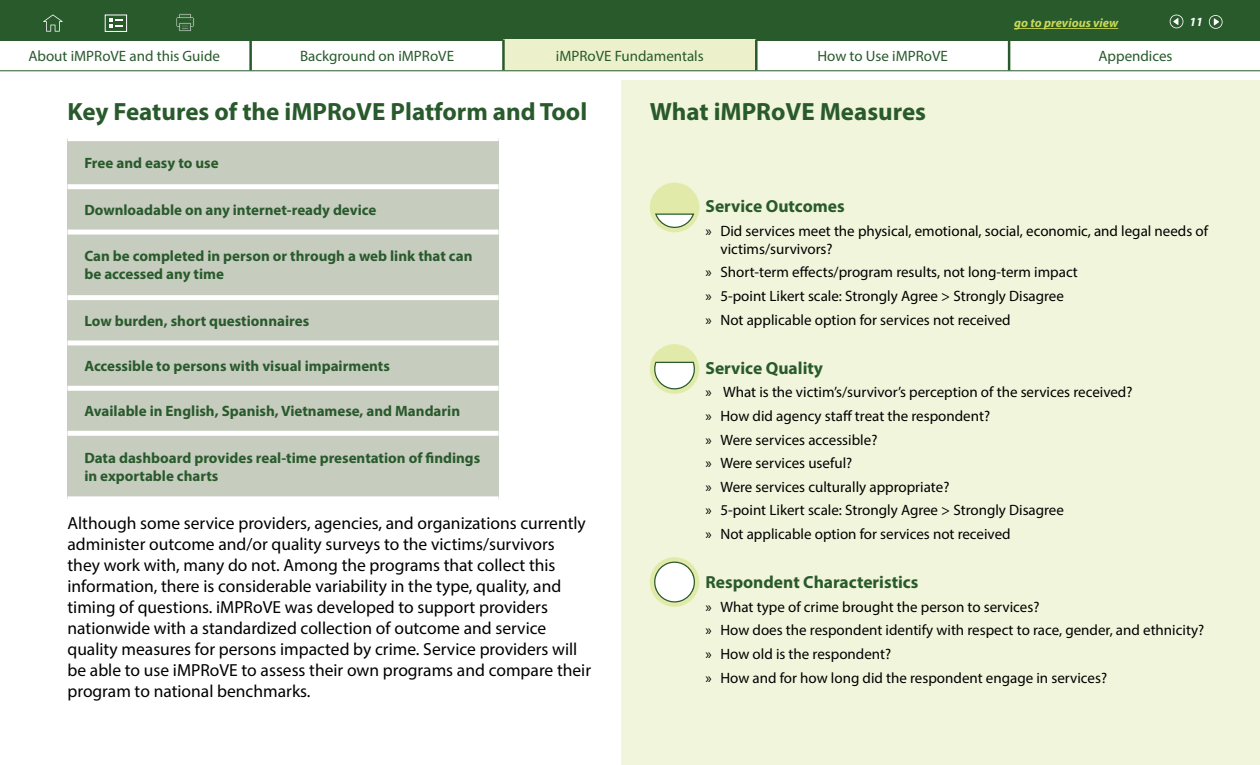
<style>
.page{position:relative;width:1260px;height:765px;background:#fff}
.page>*{position:absolute;margin:0;border:0;box-sizing:border-box;transform-origin:0 0}
.t1{font:700 25px "Myriad Pro";color:#295a2c}
.t2{font:17.5px/21px "Myriad Pro";color:#000}
.t3{font:700 17.5px "Myriad Pro";color:#295a2c}
.t4{font:15px/18px "Myriad Pro";color:#000}
.t5{font:700 15px/18px "Myriad Pro";color:#295a2c}
.t6{font:15px "Myriad Pro";color:#295a2c}
.t7{font:italic 700 12.5px "Myriad Pro";color:#c9d955}
.t8{font:italic 700 12.5px "Myriad Pro";color:#fff}
</style>
<div class="page">
<div style="left:621px;top:80px;width:639px;height:685px;background:#f1f5db"></div>
<div style="left:0;top:0;width:1260px;height:41px;background:#295a2c"></div>
<div style="left:105px;top:15px;width:22px;height:17px;border:1px solid #fff"></div>
<svg style="left:109px;top:18px;width:14px;height:10px"></svg>
<svg style="left:176px;top:13px;width:19px;height:18px"></svg>
<svg style="left:1170px;top:15px;width:13px;height:13px"></svg>
<svg style="left:1209px;top:15px;width:14px;height:14px"></svg>
<hr style="left:1014px;top:28px;width:104px;height:1px;background:#c9d955">
<div style="left:503px;top:40px;width:253px;height:31px;background:#ecf1cb"></div>
<hr style="left:0;top:70px;width:251px;height:1px;background:#295a2c">
<hr style="left:249px;top:40px;width:3px;height:30px;background:#295a2c">
<hr style="left:251px;top:70px;width:252px;height:1px;background:#295a2c">
<hr style="left:502px;top:40px;width:3px;height:30px;background:#295a2c">
<hr style="left:755px;top:40px;width:3px;height:30px;background:#295a2c">
<hr style="left:503px;top:70px;width:253px;height:1px;background:#295a2c">
<hr style="left:756px;top:70px;width:253px;height:1px;background:#295a2c">
<hr style="left:1008px;top:40px;width:2px;height:30px;background:#295a2c">
<hr style="left:1009px;top:70px;width:251px;height:1px;background:#295a2c">
<svg style="left:43px;top:14px;width:20px;height:18px"></svg>
<div style="left:68px;top:139px;width:431px;height:48px;background:#c6ccbe"></div>
<div style="left:68px;top:187px;width:431px;height:45px;background:#c6ccbe"></div>
<div style="left:68px;top:232px;width:431px;height:66px;background:#c6ccbe"></div>
<div style="left:68px;top:298px;width:431px;height:45px;background:#c6ccbe"></div>
<div style="left:68px;top:343px;width:431px;height:45px;background:#c6ccbe"></div>
<div style="left:68px;top:388px;width:431px;height:45px;background:#c6ccbe"></div>
<div style="left:68px;top:433px;width:431px;height:66px;background:#c6ccbe"></div>
<div style="left:68px;top:136px;width:431px;height:5px;background:#fff"></div>
<div style="left:68px;top:184px;width:431px;height:5px;background:#fff"></div>
<div style="left:68px;top:230px;width:431px;height:5px;background:#fff"></div>
<div style="left:68px;top:295px;width:431px;height:5px;background:#fff"></div>
<div style="left:68px;top:340px;width:431px;height:5px;background:#fff"></div>
<div style="left:68px;top:386px;width:431px;height:5px;background:#fff"></div>
<div style="left:68px;top:431px;width:431px;height:5px;background:#fff"></div>
<div style="left:68px;top:496px;width:431px;height:5px;background:#fff"></div>
<div style="left:650px;top:183px;width:49px;height:49px;background:#e2eaaa;border-radius:50%"></div>
<svg style="left:655px;top:213px;width:40px;height:17px"></svg>
<div style="left:650px;top:344px;width:49px;height:50px;background:#e2eaaa;border-radius:50%"></div>
<svg style="left:654px;top:361px;width:43px;height:32px"></svg>
<div style="left:650px;top:557px;width:49px;height:50px;background:#e2eaaa;border-radius:50%"></div>
<svg style="left:654px;top:560px;width:42px;height:44px"></svg>
<p class="t7" style="left:1014px;top:15px;width:105px">go to previous view</p>
<p class="t8" style="left:1189px;top:14px;width:15px">11</p>
<p class="t6" style="left:28px;top:46px;width:193px">About iMPRoVE and this Guide</p>
<p class="t6" style="left:300px;top:46px;width:156px">Background on iMPRoVE</p>
<p class="t6" style="left:556px;top:46px;width:149px">iMPRoVE Fundamentals</p>
<p class="t6" style="left:818px;top:46px;width:132px">How to Use iMPRoVE</p>
<p class="t6" style="left:1098px;top:46px;width:76px">Appendices</p>
<h3 class="t1" style="left:68px;top:95px;width:521px">Key Features of the iMPRoVE Platform and Tool</h3>
<p class="t5" style="left:84px;top:154px;width:136px">Free and easy to use</p>
<p class="t5" style="left:84px;top:200px;width:294px">Downloadable on any internet-ready device</p>
<p class="t5" style="left:84px;top:247px;width:390px">Can be completed in person or through a web link that can be accessed any time</p>
<p class="t5" style="left:84px;top:311px;width:226px">Low burden, short questionnaires</p>
<p class="t5" style="left:84px;top:357px;width:307px">Accessible to persons with visual impairments</p>
<p class="t5" style="left:84px;top:402px;width:377px">Available in English, Spanish, Vietnamese, and Mandarin</p>
<p class="t5" style="left:84px;top:448px;width:397px">Data dashboard provides real-time presentation of findings in exportable charts</p>
<p class="t2" style="left:68px;top:512px;width:525px">Although some service providers, agencies, and organizations currently administer outcome and/or quality surveys to the victims/survivors they work with, many do not. Among the programs that collect this information, there is considerable variability in the type, quality, and timing of questions. iMPRoVE was developed to support providers nationwide with a standardized collection of outcome and service quality measures for persons impacted by crime. Service providers will be able to use iMPRoVE to assess their own programs and compare their program to national benchmarks.</p>
<h3 class="t1" style="left:650px;top:95px;width:278px">What iMPRoVE Measures</h3>
<p class="t3" style="left:705px;top:195px;width:141px">Service Outcomes</p>
<p class="t4" style="left:720px;top:221px;width:489px;text-indent:-15px">» Did services meet the physical, emotional, social, economic, and legal needs of victims/survivors?</p>
<p class="t4" style="left:705px;top:263px;width:374px">» Short-term effects/program results, not long-term impact</p>
<p class="t4" style="left:705px;top:287px;width:360px">» 5-point Likert scale: Strongly Agree &gt; Strongly Disagree</p>
<p class="t4" style="left:705px;top:310px;width:307px">» Not applicable option for services not received</p>
<p class="t3" style="left:705px;top:356px;width:119px">Service Quality</p>
<p class="t4" style="left:705px;top:383px;width:429px">» What is the victim’s/survivor’s perception of the services received?</p>
<p class="t4" style="left:705px;top:407px;width:286px">» How did agency staff treat the respondent?</p>
<p class="t4" style="left:705px;top:430px;width:173px">» Were services accessible?</p>
<p class="t4" style="left:705px;top:454px;width:148px">» Were services useful?</p>
<p class="t4" style="left:705px;top:478px;width:245px">» Were services culturally appropriate?</p>
<p class="t4" style="left:705px;top:501px;width:360px">» 5-point Likert scale: Strongly Agree &gt; Strongly Disagree</p>
<p class="t4" style="left:705px;top:525px;width:307px">» Not applicable option for services not received</p>
<p class="t3" style="left:705px;top:571px;width:214px">Respondent Characteristics</p>
<p class="t4" style="left:705px;top:598px;width:335px">» What type of crime brought the person to services?</p>
<p class="t4" style="left:705px;top:621px;width:500px">» How does the respondent identify with respect to race, gender, and ethnicity?</p>
<p class="t4" style="left:705px;top:645px;width:187px">» How old is the respondent?</p>
<p class="t4" style="left:705px;top:668px;width:403px">» How and for how long did the respondent engage in services?</p>
</div>
